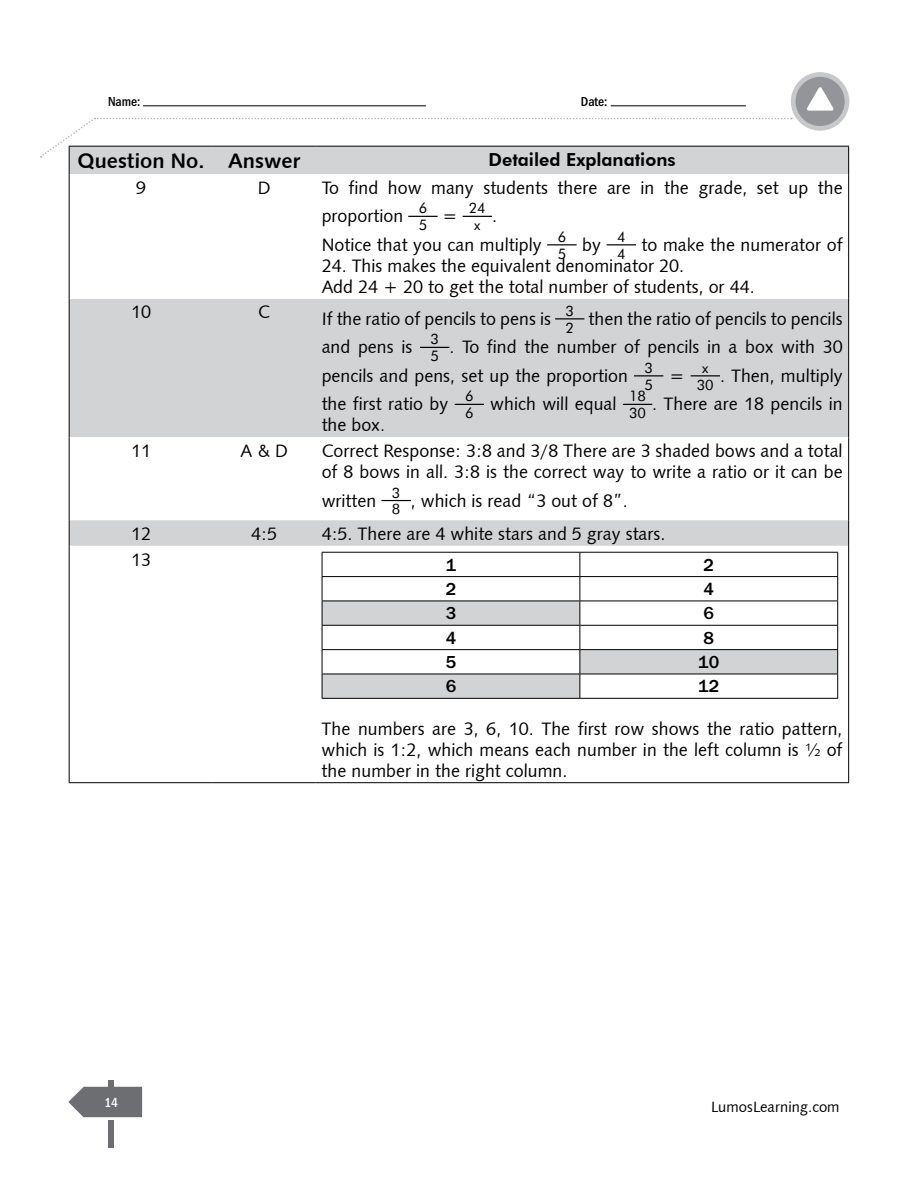
<style>
.page{position:relative;width:918px;height:1188px;background:#fff}
.page>*{position:absolute;margin:0;border:0;box-sizing:border-box;transform-origin:0 0}
.t1{font:21px "Humanist 531 BT Bold A";color:#000}
.t2{font:18px/21px "Humanist 531 BT Roman A";color:#000}
.t3{font:800 18px "Futura BT";color:#000}
.t4{font:500 18px "ITC Franklin Gothic Std";color:#000}
.t5{font:15px "Humanist 531 BT Roman A";color:#000}
.t6{font:14.4px/16.8px "Futura Bk BT Book";color:#000}
.t7{font:500 condensed 13.5px "ITC Franklin Gothic Std";color:#000}
.t8{font:500 condensed 13.5px "ITC Franklin Gothic Std";color:#fff}
</style>
<div class="page">
<div style="left:791px;top:72px;width:58px;height:59px;background:#c7c8c9;border-radius:50%"></div>
<div style="left:796px;top:77px;width:49px;height:49px;background:#939598;border-radius:50%"></div>
<svg style="left:807px;top:87px;width:27px;height:24px"></svg>
<div style="left:108px;top:1120px;width:6px;height:28px;background:#6d6e71"></div>
<div style="left:108px;top:1080px;width:6px;height:13px;background:#6d6e71"></div>
<svg style="left:68px;top:1087px;width:74px;height:30px;background:#7c7d80"></svg>
<hr style="left:143px;top:106px;width:283px;height:1px;background:#000">
<hr style="left:611px;top:106px;width:135px;height:1px;background:#000">
<svg style="left:70px;top:215px;width:778px;height:484px"></svg>
<svg style="left:40px;top:118px;width:752px;height:56px"></svg>
<hr style="left:213px;top:146px;width:103px;height:1px;background:#000">
<hr style="left:316px;top:146px;width:533px;height:1px;background:#000">
<svg style="left:848px;top:147px;width:1px;height:27px"></svg>
<hr style="left:69px;top:174px;width:1px;height:125px;background:#000">
<hr style="left:848px;top:174px;width:1px;height:125px;background:#000">
<hr style="left:69px;top:299px;width:1px;height:138px;background:#000">
<hr style="left:848px;top:299px;width:1px;height:138px;background:#000">
<hr style="left:69px;top:437px;width:1px;height:83px;background:#000">
<hr style="left:848px;top:437px;width:1px;height:83px;background:#000">
<svg style="left:69px;top:520px;width:1px;height:26px"></svg>
<svg style="left:848px;top:520px;width:1px;height:26px"></svg>
<hr style="left:69px;top:546px;width:1px;height:236px;background:#000">
<hr style="left:848px;top:546px;width:1px;height:236px;background:#000">
<hr style="left:69px;top:782px;width:144px;height:1px;background:#000">
<hr style="left:213px;top:782px;width:103px;height:1px;background:#000">
<hr style="left:316px;top:782px;width:533px;height:1px;background:#000">
<hr style="left:408px;top:216px;width:30px;height:1px;background:#000">
<svg style="left:463px;top:216px;width:29px;height:1px"></svg>
<hr style="left:547px;top:244px;width:30px;height:1px;background:#000">
<svg style="left:607px;top:244px;width:29px;height:1px"></svg>
<svg style="left:555px;top:318px;width:29px;height:1px"></svg>
<svg style="left:420px;top:347px;width:29px;height:1px"></svg>
<svg style="left:634px;top:375px;width:29px;height:1px"></svg>
<svg style="left:691px;top:375px;width:29px;height:1px"></svg>
<svg style="left:455px;top:404px;width:29px;height:1px"></svg>
<svg style="left:623px;top:404px;width:29px;height:1px"></svg>
<hr style="left:381px;top:500px;width:30px;height:1px;background:#000">
<svg style="left:323px;top:602px;width:514px;height:96px"></svg>
<hr style="left:322px;top:552px;width:258px;height:1px;background:#000">
<hr style="left:580px;top:552px;width:258px;height:1px;background:#000">
<hr style="left:322px;top:576px;width:258px;height:1px;background:#000">
<hr style="left:580px;top:576px;width:258px;height:1px;background:#000">
<hr style="left:322px;top:601px;width:258px;height:1px;background:#000">
<hr style="left:580px;top:601px;width:258px;height:1px;background:#000">
<hr style="left:322px;top:625px;width:258px;height:1px;background:#000">
<hr style="left:580px;top:625px;width:258px;height:1px;background:#000">
<hr style="left:322px;top:649px;width:258px;height:1px;background:#000">
<hr style="left:580px;top:649px;width:258px;height:1px;background:#000">
<hr style="left:322px;top:674px;width:258px;height:1px;background:#000">
<svg style="left:322px;top:553px;width:1px;height:145px"></svg>
<hr style="left:580px;top:674px;width:258px;height:1px;background:#000">
<svg style="left:580px;top:553px;width:1px;height:145px"></svg>
<svg style="left:837px;top:553px;width:1px;height:145px"></svg>
<hr style="left:322px;top:698px;width:258px;height:1px;background:#000">
<hr style="left:580px;top:698px;width:258px;height:1px;background:#000">
<p class="t7" style="left:108px;top:94px;width:34px">Name:</p>
<p class="t7" style="left:581px;top:94px;width:28px">Date:</p>
<p class="t1" style="left:78px;top:148px;width:224px">Question No. Answer</p>
<p class="t3" style="left:489px;top:149px;width:189px">Detailed Explanations</p>
<p class="t2" style="left:136px;top:177px;width:12px">9</p>
<p class="t2" style="left:258px;top:177px;width:14px">D</p>
<p class="t2" style="left:322px;top:173px;width:523px;line-height:28.5px">To find how many students there are in the grade, set up the proportion</p>
<p class="t6" style="left:419px;top:200px;width:40px">6<br>5 <sup>=</sup></p>
<p class="t6" style="left:474px;top:200px;width:24px;text-indent:-5px">24<br>x <sup>.</sup></p>
<p class="t2" style="left:322px;top:234px;width:221px">Notice that you can multiply</p>
<p class="t6" style="left:558px;top:228px;width:10px">6</p>
<p class="t6" style="left:617px;top:228px;width:10px">4</p>
<p class="t2" style="left:617px;top:234px;width:227px"><sub>4</sub> to make the numerator of</p>
<p class="t2" style="left:322px;top:255px;width:435px">24. This makes the equivalent denominator 20.<br>Add 24 + 20 to get the total number of students, or 44.</p>
<p class="t2" style="left:558px;top:234px;width:45px"><sub>5</sub> by</p>
<p class="t6" style="left:566px;top:302px;width:10px">3</p>
<p class="t2" style="left:131px;top:301px;width:22px">10</p>
<p class="t2" style="left:258px;top:301px;width:13px">C</p>
<p class="t2" style="left:322px;top:308px;width:231px">If the ratio of pencils to pens is</p>
<p class="t2" style="left:566px;top:308px;width:279px"><sub>2</sub> then the ratio of pencils to pencils</p>
<p class="t6" style="left:431px;top:331px;width:10px">3</p>
<p class="t2" style="left:322px;top:332px;width:523px;line-height:28.5px;text-indent:109px"><sub>5</sub> . To find the number of pencils in a box with 30 pencils and pens, set up the proportion</p>
<p class="t2" style="left:322px;top:336px;width:92px">and pens is</p>
<p class="t6" style="left:644px;top:359px;width:42px">3<br>5 <sup>=</sup></p>
<p class="t6" style="left:702px;top:359px;width:8px">x</p>
<p class="t2" style="left:697px;top:365px;width:147px"><sub>30</sub> . Then, multiply</p>
<p class="t6" style="left:465px;top:388px;width:10px">6</p>
<p class="t6" style="left:629px;top:388px;width:18px">18</p>
<p class="t2" style="left:322px;top:393px;width:128px">the first ratio by</p>
<p class="t2" style="left:465px;top:393px;width:153px"><sub>6</sub> which will equal</p>
<p class="t2" style="left:629px;top:393px;width:215px"><sub>30</sub> . There are 18 pencils in</p>
<p class="t2" style="left:322px;top:414px;width:65px">the box.</p>
<p class="t2" style="left:131px;top:440px;width:22px">11</p>
<p class="t2" style="left:240px;top:440px;width:49px">A &amp; D</p>
<p class="t2" style="left:322px;top:440px;width:523px">Correct Response: 3:8 and 3/8 There are 3 shaded bows and a total of 8 bows in all. 3:8 is the correct way to write a ratio or it can be</p>
<p class="t2" style="left:322px;top:489px;width:56px">written</p>
<p class="t6" style="left:392px;top:484px;width:10px">3</p>
<p class="t2" style="left:392px;top:489px;width:238px"><sub>8</sub> , which is read “3 out of 8”.</p>
<p class="t2" style="left:131px;top:523px;width:22px">12</p>
<p class="t2" style="left:251px;top:523px;width:27px">4:5</p>
<p class="t2" style="left:322px;top:523px;width:345px">4:5. There are 4 white stars and 5 gray stars.</p>
<p class="t2" style="left:131px;top:548px;width:22px">13</p>
<p class="t4" style="left:446px;top:555px;width:12px">1</p>
<p class="t4" style="left:704px;top:555px;width:12px">2</p>
<p class="t4" style="left:446px;top:579px;width:12px">2</p>
<p class="t4" style="left:704px;top:579px;width:12px">4</p>
<p class="t4" style="left:446px;top:603px;width:12px">3</p>
<p class="t4" style="left:704px;top:603px;width:12px">6</p>
<p class="t4" style="left:446px;top:628px;width:12px">4</p>
<p class="t4" style="left:704px;top:628px;width:12px">8</p>
<p class="t4" style="left:446px;top:652px;width:12px">5</p>
<p class="t4" style="left:698px;top:652px;width:23px">10</p>
<p class="t4" style="left:446px;top:676px;width:12px">6</p>
<p class="t4" style="left:698px;top:676px;width:23px">12</p>
<p class="t2" style="left:322px;top:718px;width:522px;text-align:justify">The numbers are 3, 6, 10. The first row shows the ratio pattern, which is 1:2, which means each number in the left column is ½ of the number in the right column.</p>
<p class="t8" style="left:104px;top:1095px;width:15px">14</p>
<p class="t5" style="left:711px;top:1097px;width:130px">LumosLearning.com</p>
</div>
